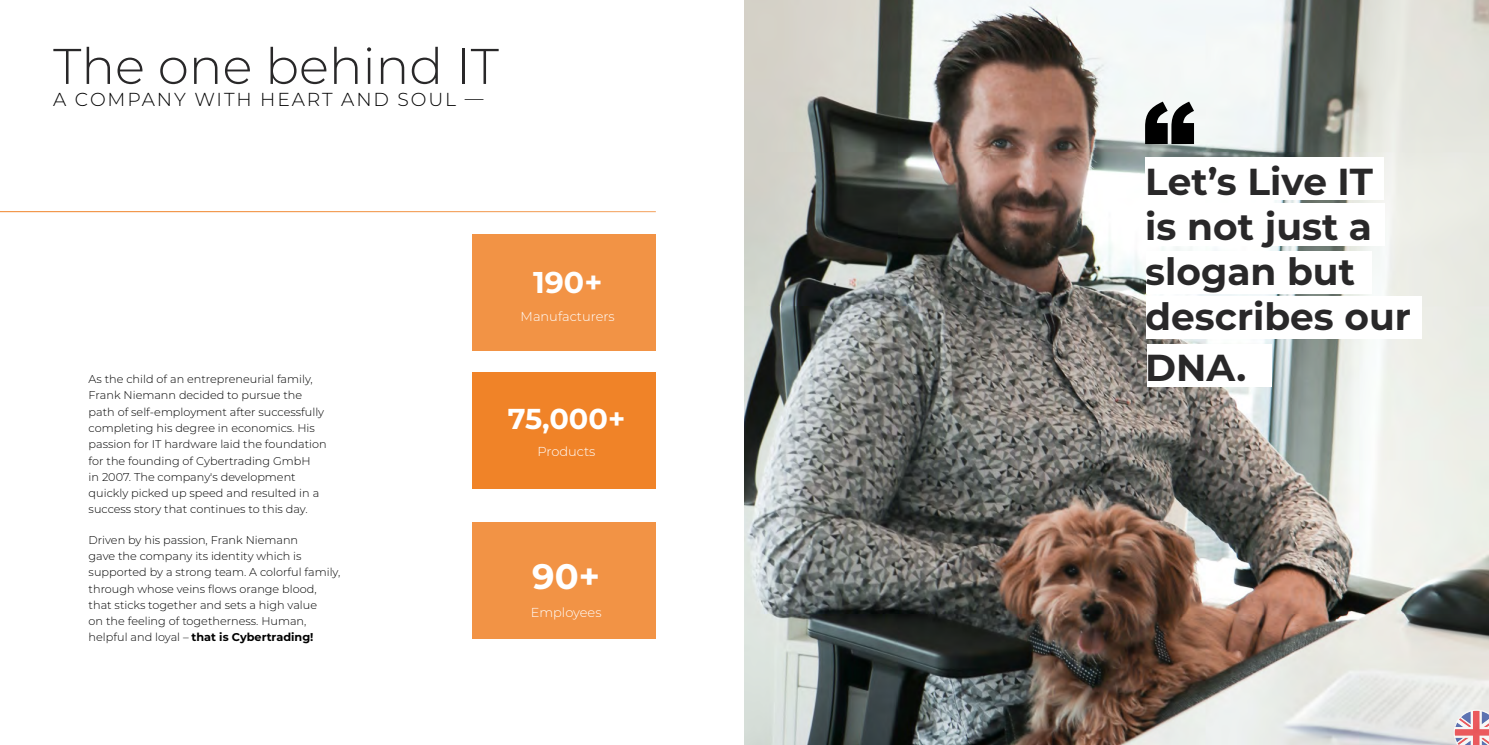
<style>
.page{position:relative;width:1489px;height:745px;background:#fff}
.page>*{position:absolute;margin:0;border:0;box-sizing:border-box;transform-origin:0 0}
.t1{font:300 50px "Montserrat";color:#292829}
.t2{font:700 37.5px/45px "Montserrat";color:#292829}
.t3{font:700 35.38px "Montserrat";color:#fff}
.t4{font:700 30px "Montserrat";color:#fff}
.t5{font:700 28.75px "Montserrat";color:#fff}
.t6{font:300 18.75px "Montserrat";letter-spacing:.1em;color:#000}
.t7{font:300 13px "Montserrat";color:#fff}
.t8{font:300 11.25px/16.2px "Montserrat";color:#000}
.s1{font-weight:700}
</style>
<div class="page">
<img style="left:744px;top:0;width:744px;height:744px">
<div style="left:472px;top:522px;width:184px;height:116px;background:#f29345"></div>
<div style="left:472px;top:234px;width:184px;height:116px;background:#f29345"></div>
<div style="left:472px;top:372px;width:184px;height:116px;background:#f08328"></div>
<hr style="left:0;top:211px;width:656px;height:1px;background:#f08328">
<div style="left:1144px;top:157px;width:239px;height:43px;background:#fff"></div>
<div style="left:1144px;top:203px;width:240px;height:43px;background:#fff"></div>
<div style="left:1145px;top:251px;width:226px;height:42px;background:#fff"></div>
<div style="left:1145px;top:296px;width:276px;height:43px;background:#fff"></div>
<div style="left:1146px;top:344px;width:125px;height:42px;background:#fff"></div>
<svg style="left:1453px;top:709px;width:36px;height:35px"></svg>
<svg style="left:1144px;top:102px;width:49px;height:42px"></svg>
<h1 class="t1" style="left:53px;top:32px;width:447px">The one behind IT</h1>
<h3 class="t6" style="left:53px;top:87px;width:432px">A COMPANY WITH HEART AND SOUL —</h3>
<p class="t8" style="left:89px;top:370px;width:240px">As the child of an entrepreneurial family, Frank Niemann decided to pursue the path of self-employment after successfully completing his degree in economics. His passion for IT hardware laid the foundation for the founding of Cybertrading GmbH<br>in 2007. The company's development quickly picked up speed and resulted in a success story that continues to this day.</p>
<p class="t8" style="left:89px;top:531px;width:253px">Driven by his passion, Frank Niemann<br>gave the company its identity which is supported by a strong team. A colorful family, through whose veins flows orange blood, that sticks together and sets a high value<br>on the feeling of togetherness. Human, helpful and loyal – <span class="s1">that is Cybertrading!</span></p>
<h3 class="t4" style="left:533px;top:261px;width:71px">190+</h3>
<p class="t7" style="left:520px;top:307px;width:96px">Manufacturers</p>
<h3 class="t5" style="left:507px;top:397px;width:119px">75,000+</h3>
<p class="t7" style="left:537px;top:442px;width:59px">Products</p>
<h3 class="t3" style="left:532px;top:551px;width:69px">90+</h3>
<p class="t7" style="left:530px;top:603px;width:72px">Employees</p>
<h2 class="t2" style="left:1145px;top:157px;width:267px">Let’s Live IT is not just a slogan but describes our</h2>
<h2 class="t2" style="left:1145px;top:343px;width:103px">DNA.</h2>
</div>
